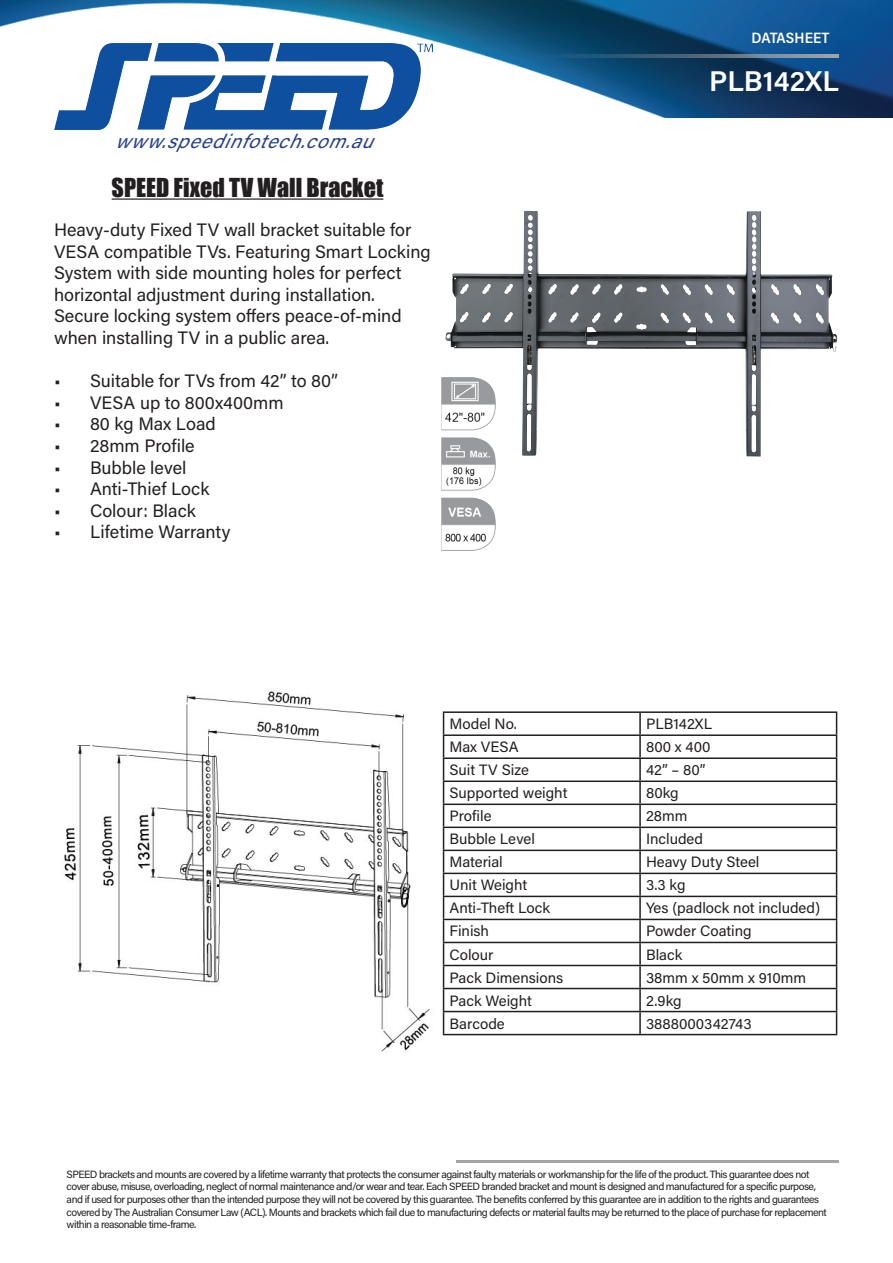
<style>
.page{position:relative;width:893px;height:1263px;background:#fff}
.page>*{position:absolute;margin:0;border:0;box-sizing:border-box;transform-origin:0 0}
.t1{font:600 28.5px "Acumin Pro";color:#fff}
.t2{font:24px "Impact";color:#231f20}
.t3{font:italic 19.5px "Acumin Pro";color:#253f8e}
.t4{font:18px/21.6px "Acumin Pro";color:#231f20}
.t5{font:15px "Acumin Pro";color:#231f20}
.t6{font:600 15px "Acumin Pro Semi Cond";color:#fff}
.t7{font:10.5px/12.6px "Acumin Pro";letter-spacing:-.05em;color:#231f20}
</style>
<div class="page">
<img style="left:0;top:0;width:893px;height:118px">
<svg style="left:538px;top:57px;width:301px;height:1px"></svg>
<img style="left:538px;top:54px;width:301px;height:3px">
<img style="left:54px;top:43px;width:379px;height:87px">
<img style="left:445px;top:211px;width:392px;height:246px">
<hr style="left:443px;top:711px;width:197px;height:2px;background:#231f20">
<hr style="left:640px;top:711px;width:197px;height:2px;background:#231f20">
<hr style="left:639px;top:713px;width:2px;height:21px;background:#231f20">
<hr style="left:443px;top:734px;width:197px;height:2px;background:#231f20">
<hr style="left:640px;top:734px;width:197px;height:2px;background:#231f20">
<hr style="left:639px;top:736px;width:2px;height:21px;background:#231f20">
<hr style="left:443px;top:757px;width:197px;height:2px;background:#231f20">
<hr style="left:640px;top:757px;width:197px;height:2px;background:#231f20">
<hr style="left:639px;top:759px;width:2px;height:21px;background:#231f20">
<hr style="left:443px;top:780px;width:197px;height:2px;background:#231f20">
<hr style="left:640px;top:780px;width:197px;height:2px;background:#231f20">
<hr style="left:639px;top:782px;width:2px;height:21px;background:#231f20">
<hr style="left:443px;top:803px;width:197px;height:2px;background:#231f20">
<hr style="left:640px;top:803px;width:197px;height:2px;background:#231f20">
<hr style="left:639px;top:805px;width:2px;height:21px;background:#231f20">
<hr style="left:443px;top:826px;width:197px;height:2px;background:#231f20">
<hr style="left:640px;top:826px;width:197px;height:2px;background:#231f20">
<hr style="left:639px;top:828px;width:2px;height:22px;background:#231f20">
<hr style="left:443px;top:850px;width:197px;height:1px;background:#231f20">
<hr style="left:640px;top:850px;width:197px;height:1px;background:#231f20">
<hr style="left:639px;top:851px;width:2px;height:22px;background:#231f20">
<hr style="left:443px;top:873px;width:197px;height:1px;background:#231f20">
<hr style="left:640px;top:873px;width:197px;height:1px;background:#231f20">
<hr style="left:639px;top:874px;width:2px;height:22px;background:#231f20">
<hr style="left:443px;top:896px;width:197px;height:1px;background:#231f20">
<hr style="left:640px;top:896px;width:197px;height:1px;background:#231f20">
<hr style="left:639px;top:897px;width:2px;height:22px;background:#231f20">
<hr style="left:443px;top:919px;width:197px;height:1px;background:#231f20">
<hr style="left:640px;top:919px;width:197px;height:1px;background:#231f20">
<hr style="left:639px;top:920px;width:2px;height:22px;background:#231f20">
<hr style="left:443px;top:942px;width:197px;height:1px;background:#231f20">
<hr style="left:640px;top:942px;width:197px;height:1px;background:#231f20">
<hr style="left:639px;top:943px;width:2px;height:22px;background:#231f20">
<hr style="left:443px;top:965px;width:197px;height:1px;background:#231f20">
<hr style="left:640px;top:965px;width:197px;height:1px;background:#231f20">
<hr style="left:639px;top:966px;width:2px;height:22px;background:#231f20">
<hr style="left:443px;top:988px;width:197px;height:1px;background:#231f20">
<hr style="left:640px;top:988px;width:197px;height:1px;background:#231f20">
<hr style="left:639px;top:989px;width:2px;height:22px;background:#231f20">
<hr style="left:443px;top:1011px;width:197px;height:1px;background:#231f20">
<svg style="left:443px;top:713px;width:1px;height:321px"></svg>
<hr style="left:640px;top:1011px;width:197px;height:1px;background:#231f20">
<hr style="left:639px;top:1012px;width:2px;height:22px;background:#231f20">
<svg style="left:836px;top:713px;width:1px;height:321px"></svg>
<hr style="left:443px;top:1034px;width:197px;height:1px;background:#231f20">
<hr style="left:640px;top:1034px;width:197px;height:1px;background:#231f20">
<hr style="left:112px;top:198px;width:271px;height:2px;background:#231f20">
<img style="left:62px;top:691px;width:368px;height:362px">
<img style="left:441px;top:377px;width:55px;height:173px">
<h3 class="t6" style="left:752px;top:27px;width:79px">DATASHEET</h3>
<h3 class="t3" style="left:115px;top:128px;width:271px">www.speedinfotech.com.au</h3>
<h2 class="t2" style="left:112px;top:169px;width:273px">SPEED Fixed TV Wall Bracket</h2>
<p class="t4" style="left:54px;top:218px;width:378px">Heavy-duty Fixed TV wall bracket suitable for VESA compatible TVs. Featuring Smart Locking System with side mounting holes for perfect horizontal adjustment during installation.<br>Secure locking system offers peace-of-mind when installing TV in a public area.</p>
<h3 class="t4" style="left:54px;top:369px;width:286px">• Suitable for TVs from 42” to 80”</h3>
<h3 class="t4" style="left:54px;top:391px;width:231px">• VESA up to 800x400mm</h3>
<h3 class="t4" style="left:54px;top:412px;width:163px">• 80 kg Max Load</h3>
<h3 class="t4" style="left:54px;top:434px;width:142px">• 28mm Profile</h3>
<h3 class="t4" style="left:54px;top:456px;width:134px">• Bubble level</h3>
<h3 class="t4" style="left:54px;top:477px;width:157px">• Anti-Thief Lock</h3>
<h3 class="t4" style="left:54px;top:499px;width:143px">• Colour: Black</h3>
<h3 class="t4" style="left:54px;top:520px;width:178px">• Lifetime Warranty</h3>
<h1 class="t1" style="left:709px;top:61px;width:131px">PLB142XL</h1>
<h3 class="t5" style="left:450px;top:713px;width:69px">Model No.</h3>
<h3 class="t5" style="left:646px;top:713px;width:68px">PLB142XL</h3>
<h3 class="t5" style="left:450px;top:737px;width:71px">Max VESA</h3>
<h3 class="t5" style="left:646px;top:737px;width:66px">800 x 400</h3>
<h3 class="t5" style="left:450px;top:760px;width:81px">Suit TV Size</h3>
<h3 class="t5" style="left:646px;top:760px;width:61px">42” – 80”</h3>
<h3 class="t5" style="left:450px;top:783px;width:119px">Supported weight</h3>
<h3 class="t5" style="left:646px;top:783px;width:34px">80kg</h3>
<h3 class="t5" style="left:450px;top:806px;width:43px">Profile</h3>
<h3 class="t5" style="left:646px;top:806px;width:43px">28mm</h3>
<h3 class="t5" style="left:450px;top:829px;width:87px">Bubble Level</h3>
<h3 class="t5" style="left:646px;top:829px;width:59px">Included</h3>
<h3 class="t5" style="left:450px;top:852px;width:55px">Material</h3>
<h3 class="t5" style="left:646px;top:852px;width:115px">Heavy Duty Steel</h3>
<h3 class="t5" style="left:450px;top:875px;width:79px">Unit Weight</h3>
<h3 class="t5" style="left:646px;top:875px;width:41px">3.3 kg</h3>
<h3 class="t5" style="left:450px;top:898px;width:102px">Anti-Theft Lock</h3>
<h3 class="t5" style="left:646px;top:898px;width:176px">Yes (padlock not included)</h3>
<h3 class="t5" style="left:450px;top:921px;width:41px">Finish</h3>
<h3 class="t5" style="left:646px;top:921px;width:107px">Powder Coating</h3>
<h3 class="t5" style="left:450px;top:944px;width:45px">Colour</h3>
<h3 class="t5" style="left:646px;top:944px;width:38px">Black</h3>
<h3 class="t5" style="left:450px;top:967px;width:115px">Pack Dimensions</h3>
<h3 class="t5" style="left:646px;top:967px;width:162px">38mm x 50mm x 910mm</h3>
<h3 class="t5" style="left:450px;top:990px;width:84px">Pack Weight</h3>
<h3 class="t5" style="left:646px;top:990px;width:37px">2.9kg</h3>
<h3 class="t5" style="left:450px;top:1013px;width:57px">Barcode</h3>
<h3 class="t5" style="left:646px;top:1013px;width:107px">3888000342743</h3>
<p class="t7" style="left:67px;top:1167px;width:762px">SPEED brackets and mounts are covered by a lifetime warranty that protects the consumer against faulty materials or workmanship for the life of the product. This guarantee does not cover abuse, misuse, overloading, neglect of normal maintenance and/or wear and tear. Each SPEED branded bracket and mount is designed and manufactured for a specific purpose, and if used for purposes other than the intended purpose they will not be covered by this guarantee. The benefits conferred by this guarantee are in addition to the rights and guarantees covered by The Australian Consumer Law (ACL). Mounts and brackets which fail due to manufacturing defects or material faults may be returned to the place of purchase for replacement within a reasonable time-frame.</p>
</div>
